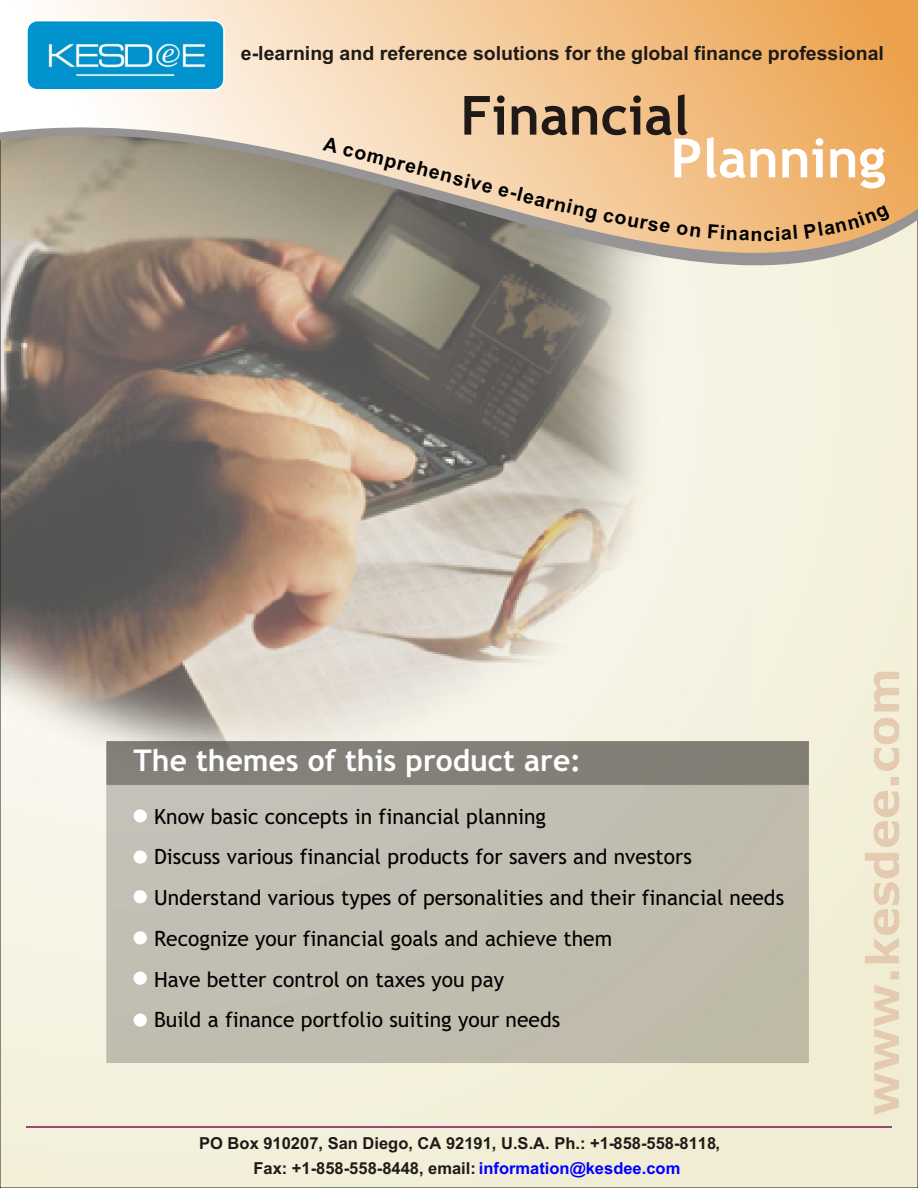
<style>
.page{position:relative;width:918px;height:1188px;background:#f3f0db}
.page>*{position:absolute;margin:0;border:0;box-sizing:border-box;transform-origin:0 0}
.t1{font:700 54px "Trebuchet MS";color:#1f1a17}
.t2{font:700 54px "Trebuchet MS";color:#fff}
.t3{font:700 30px "Trebuchet MS";color:#fff}
.t4{font:21px/40.8px "Trebuchet MS";color:#000}
.t5{font:700 19.5px "Arial";color:#1f1a17}
.t6{font:700 19.5px "Arial";color:#000}
.t7{font:700 16.5px/25.3px "Arial";color:#1f1a17}
.s1{color:#00f}
</style>
<div class="page">
<img style="left:2px;top:371px;width:706px;height:490px">
<svg style="left:0;top:354px;width:918px;height:17px"></svg>
<svg style="left:0;top:0;width:918px;height:354px;background:#cdb395"></svg>
<img style="left:865px;top:756px;width:35px;height:359px">
<img style="left:106px;top:741px;width:703px;height:322px">
<hr style="left:26px;top:1127px;width:866px;height:1px;background:#994778">
<div style="left:134px;top:809px;width:13px;height:14px;background:#fff;border-radius:50%"></div>
<div style="left:134px;top:850px;width:13px;height:14px;background:#fff;border-radius:50%"></div>
<div style="left:134px;top:890px;width:13px;height:13px;background:#fff;border-radius:50%"></div>
<div style="left:134px;top:931px;width:13px;height:13px;background:#fff;border-radius:50%"></div>
<div style="left:134px;top:972px;width:13px;height:13px;background:#fff;border-radius:50%"></div>
<div style="left:134px;top:1014px;width:13px;height:13px;background:#fff;border-radius:50%"></div>
<svg style="left:26px;top:20px;width:199px;height:70px;background:#28a3d3"></svg>
<svg style="left:323px;top:137px;width:44px;height:24px"></svg>
<svg style="left:584px;top:207px;width:86px;height:26px;background:#f2c99a"></svg>
<svg style="left:677px;top:224px;width:24px;height:13px"></svg>
<svg style="left:804px;top:205px;width:87px;height:33px;background:#e9b070"></svg>
<svg style="left:708px;top:224px;width:89px;height:17px;background:#f1bd82"></svg>
<p class="t5" style="left:241px;top:46px;width:645px">e-learning and reference solutions for the global finance professional</p>
<h1 class="t1" style="left:460px;top:95px;width:230px">Financial</h1>
<h1 class="t2" style="left:671px;top:138px;width:217px">Planning</h1>
<p class="t6" style="left:369px;top:148px;width:162px;rotate:14deg">mprehensive e-l</p>
<p class="t6" style="left:525px;top:188px;width:65px;rotate:13deg">earnin</p>
<h2 class="t3" style="left:134px;top:749px;width:449px">The themes of this product are:</h2>
<p class="t4" style="left:154px;top:798px;width:632px">Know basic concepts in financial planning<br>Discuss various financial products for savers and nvestors Understand various types of personalities and their financial needs Recognize your financial goals and achieve them<br>Have better control on taxes you pay<br>Build a finance portfolio suiting your needs</p>
<p class="t7" style="left:253px;top:1132px;width:468px;text-indent:-54px">PO Box 910207, San Diego, CA 92191, U.S.A. Ph.: +1-858-558-8118,<br>Fax: +1-858-558-8448, email: <span class="s1">information@kesdee.com</span></p>
</div>
